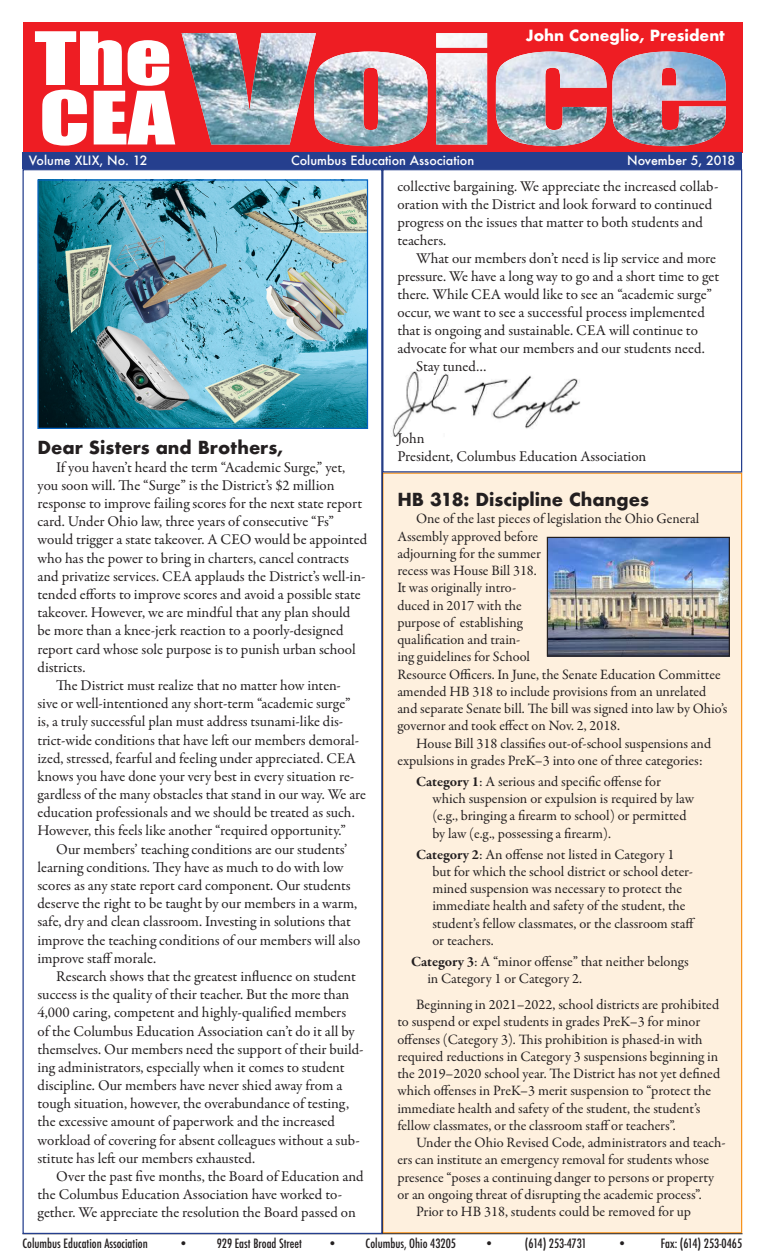
<style>
.page{position:relative;width:765px;height:1260px;background:#fff}
.page>*{position:absolute;margin:0;border:0;box-sizing:border-box;transform-origin:0 0}
.t1{font:68px "Impact";color:#fff;scale:1.35 1}
.t2{font:700 17.5px "Futura";color:#231f20}
.t3{font:15px/18.2px "Garamond Premr Pro";letter-spacing:-.005em;color:#231f20}
.t4{font:700 15px "Futura";color:#fff}
.t5{font:14.38px/17.2px "Garamond Premr Pro";color:#231f20}
.t6{font:500 condensed 12.5px "Futura";color:#231f20}
.t7{font:500 12.5px "Futura";color:#fff}
.t8{font:500 condensed 12.5px "Futura";letter-spacing:-.03em;color:#231f20}
.s1{font-weight:700}
</style>
<div class="page">
<div style="left:382px;top:472px;width:360px;height:761px;background:#fef0de;border:1px solid #f7931d"></div>
<img style="left:391px;top:371px;width:190px;height:66px">
<div style="left:23px;top:22px;width:720px;height:131px;background:#ee1d23"></div>
<div style="left:22px;top:152px;width:720px;height:17px;background:#253f8e"></div>
<hr style="left:22px;top:1233px;width:720px;height:1px;background:#231f20">
<hr style="left:382px;top:169px;width:1px;height:1065px;background:#231f20">
<img style="left:182px;top:33px;width:544px;height:113px">
<img style="left:549px;top:539px;width:179px;height:116px">
<div style="left:547px;top:537px;width:183px;height:120px;border:1px solid #231f20"></div>
<img style="left:39px;top:181px;width:327px;height:246px">
<div style="left:37px;top:179px;width:331px;height:250px;border:1px solid #0563c1"></div>
<div style="left:382px;top:169px;width:360px;height:303px;border:1px solid #253f8e"></div>
<p class="t1" style="left:34px;top:6px;width:103px">The</p>
<p class="t1" style="left:39px;top:65px;width:102px">CEA</p>
<p class="t4" style="left:526px;top:25px;width:201px">John Coneglio, President</p>
<p class="t7" style="left:29px;top:152px;width:120px">Volume XLIX, No. 12</p>
<p class="t7" style="left:291px;top:152px;width:185px">Columbus Education Association</p>
<p class="t7" style="left:627px;top:152px;width:110px">November 5, 2018</p>
<p class="t2" style="left:38px;top:434px;width:247px">Dear Sisters and Brothers,</p>
<p class="t3" style="left:38px;top:458px;width:331px;text-indent:19px">If you haven’t heard the term “Academic Surge,” yet, you soon will. The “Surge” is the District’s $2 million response to improve failing scores for the next state report card. Under Ohio law, three years of consecutive “Fs” would trigger a state takeover. A CEO would be appointed who has the power to bring in charters, cancel contracts and privatize services. CEA applauds the District’s well-in&shy;tended efforts to improve scores and avoid a possible state takeover. However, we are mindful that any plan should be more than a knee-jerk reaction to a poorly-designed report card whose sole purpose is to punish urban school districts.</p>
<p class="t3" style="left:38px;top:677px;width:330px;text-indent:19px">The District must realize that no matter how inten-<br>sive or well-intentioned any short-term “academic surge” is, a truly successful plan must address tsunami-like dis&shy;trict-wide conditions that have left our members demoral&shy;ized, stressed, fearful and feeling under appreciated. CEA knows you have done your very best in every situation re&shy;gardless of the many obstacles that stand in our way. We are education professionals and we should be treated as such.<br>However, this feels like another “required opportunity.”</p>
<p class="t3" style="left:38px;top:840px;width:324px;text-indent:19px">Our members’ teaching conditions are our students’ learning conditions. They have as much to do with low scores as any state report card component. Our students deserve the right to be taught by our members in a warm, safe, dry and clean classroom. Investing in solutions that improve the teaching conditions of our members will also improve staff morale.</p>
<p class="t3" style="left:38px;top:967px;width:327px;text-indent:19px">Research shows that the greatest influence on student success is the quality of their teacher. But the more than 4,000 caring, competent and highly-qualified members<br>of the Columbus Education Association can’t do it all by themselves. Our members need the support of their build&shy;ing administrators, especially when it comes to student discipline. Our members have never shied away from a tough situation, however, the overabundance of testing, the excessive amount of paperwork and the increased workload of covering for absent colleagues without a sub&shy;stitute has left our members exhausted.</p>
<p class="t3" style="left:38px;top:1168px;width:328px;text-indent:19px">Over the past five months, the Board of Education and the Columbus Education Association have worked to&shy;gether. We appreciate the resolution the Board passed on</p>
<p class="t3" style="left:397px;top:177px;width:323px">collective bargaining. We appreciate the increased collab&shy;oration with the District and look forward to continued progress on the issues that matter to both students and teachers.</p>
<p class="t3" style="left:397px;top:250px;width:323px;text-indent:19px">What our members don’t need is lip service and more pressure. We have a long way to go and a short time to get there. While CEA would like to see an “academic surge” occur, we want to see a successful process implemented that is ongoing and sustainable. CEA will continue to advocate for what our members and our students need.</p>
<p class="t3" style="left:416px;top:358px;width:72px">Stay tuned…</p>
<p class="t3" style="left:397px;top:430px;width:29px">John</p>
<p class="t3" style="left:397px;top:448px;width:251px">President, Columbus Education Association</p>
<p class="t2" style="left:397px;top:487px;width:253px">HB 318: Discipline Changes</p>
<p class="t5" style="left:397px;top:511px;width:332px;text-indent:19px">One of the last pieces of legislation the Ohio General Assembly approved before<br>adjourning for the summer<br>recess was House Bill 318.<br>It was originally intro-<br>duced in 2017 with the<br>purpose of establishing<br>qualification and train-<br>ing guidelines for School<br>Resource Officers. In June, the Senate Education Committee amended HB 318 to include provisions from an unrelated and separate Senate bill. The bill was signed into law by Ohio’s governor and took effect on Nov. 2, 2018.</p>
<p class="t5" style="left:397px;top:735px;width:315px;text-indent:19px">House Bill 318 classifies out-of-school suspensions and expulsions in grades PreK–3 into one of three categories:</p>
<p class="t5" style="left:432px;top:773px;width:263px;text-indent:-16px"><span class="s1">Category 1</span>: A serious and specific offense for which suspension or expulsion is required by law (e.g., bringing a firearm to school) or permitted by law (e.g., possessing a firearm).</p>
<p class="t5" style="left:432px;top:846px;width:264px;text-indent:-16px"><span class="s1">Category 2</span>: An offense not listed in Category 1 but for which the school district or school deter&shy;mined suspension was necessary to protect the immediate health and safety of the student, the student’s fellow classmates, or the classroom staff or teachers.</p>
<p class="t5" style="left:427px;top:953px;width:263px;text-indent:-16px"><span class="s1">Category 3</span>: A “minor offense” that neither belongs in Category 1 or Category 2.</p>
<p class="t5" style="left:397px;top:996px;width:324px;text-indent:19px">Beginning in 2021–2022, school districts are prohibited to suspend or expel students in grades PreK–3 for minor offenses (Category 3). This prohibition is phased-in with required reductions in Category 3 suspensions beginning in the 2019–2020 school year. The District has not yet defined which offenses in PreK–3 merit suspension to “protect the immediate health and safety of the student, the student’s fellow classmates, or the classroom staff or teachers”.</p>
<p class="t5" style="left:397px;top:1134px;width:330px;text-indent:19px">Under the Ohio Revised Code, administrators and teach&shy;ers can institute an emergency removal for students whose presence “poses a continuing danger to persons or property or an ongoing threat of disrupting the academic process”.</p>
<p class="t5" style="left:416px;top:1203px;width:276px">Prior to HB 318, students could be removed for up</p>
<p class="t6" style="left:22px;top:1235px;width:127px">Columbus Education Association</p>
<p class="t6" style="left:179px;top:1235px;width:125px">• 929 East Broad Street</p>
<p class="t6" style="left:328px;top:1235px;width:130px">• Columbus, Ohio 43205</p>
<p class="t6" style="left:485px;top:1235px;width:11px">•</p>
<p class="t8" style="left:525px;top:1235px;width:63px">(614) 253-4731</p>
<p class="t6" style="left:618px;top:1235px;width:11px">•</p>
<p class="t6" style="left:661px;top:1235px;width:83px">Fax: (614) 253-0465</p>
</div>
